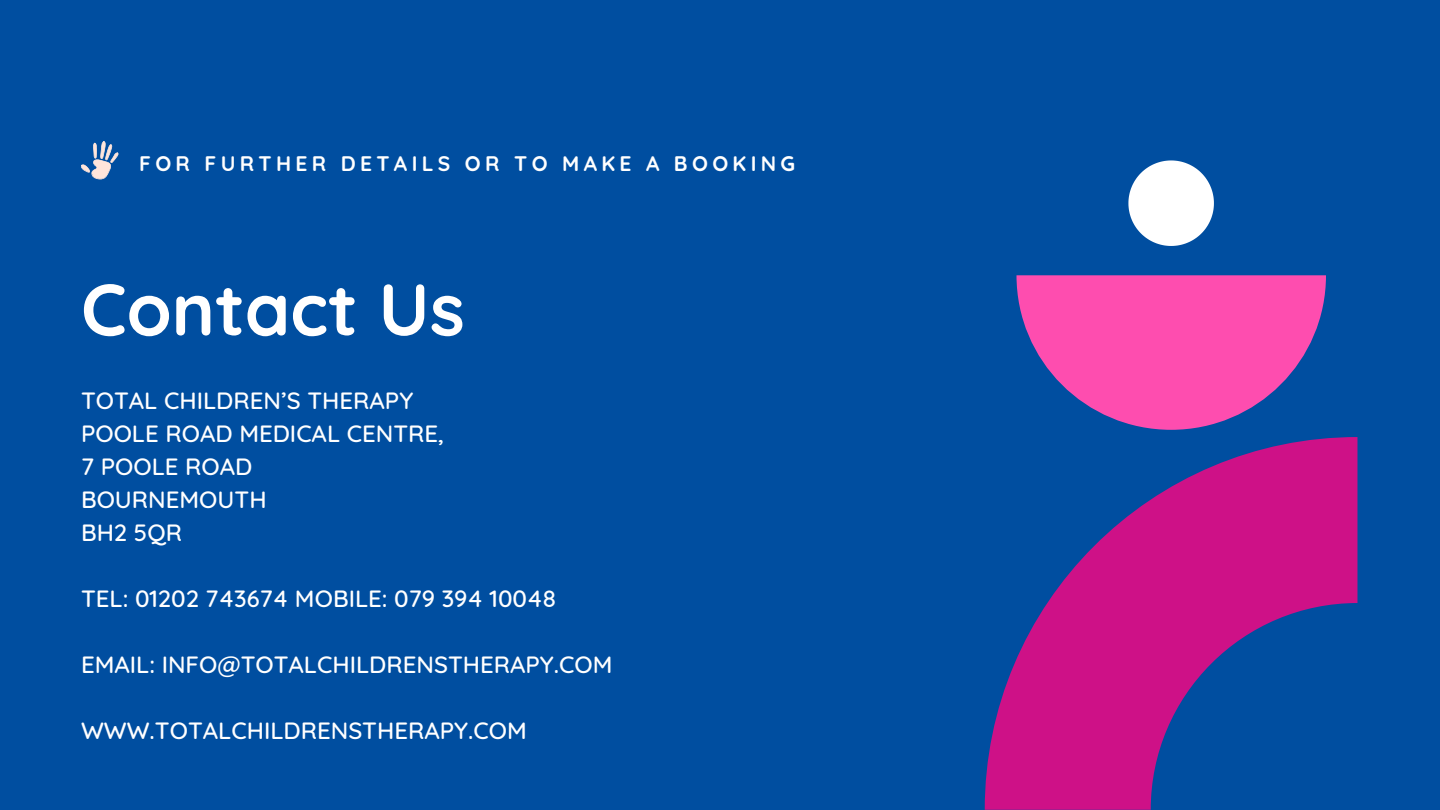
<style>
.page{position:relative;width:1440px;height:810px;background:#004ea0}
.page>*{position:absolute;margin:0;border:0;box-sizing:border-box;transform-origin:0 0}
.t1{font:700 73px "Quicksand";color:#fff}
.t2{font:500 24px/33px "Quicksand";color:#fff}
.t3{font:700 21px "Quicksand";letter-spacing:.205em;color:#fff}
</style>
<div class="page">
<svg style="left:1017px;top:275px;width:309px;height:155px;fill:#fe4daf"></svg>
<svg style="left:1128px;top:160px;width:86px;height:86px"></svg>
<svg style="left:985px;top:437px;width:372px;height:373px;fill:#ce1187"></svg>
<svg style="left:81px;top:141px;width:37px;height:38px"></svg>
<p class="t3" style="left:139px;top:150px;width:657px">FOR FURTHER DETAILS OR TO MAKE A BOOKING</p>
<h1 class="t1" style="left:81px;top:263px;width:385px">Contact Us</h1>
<p class="t2" style="left:81px;top:384px;width:365px">TOTAL CHILDREN’S THERAPY<br>POOLE ROAD MEDICAL CENTRE,<br>7 POOLE ROAD<br>BOURNEMOUTH<br>BH2 5QR</p>
<p class="t2" style="left:81px;top:582px;width:477px">TEL: 01202 743674 MOBILE: 079 394 10048</p>
<p class="t2" style="left:81px;top:648px;width:533px">EMAIL: INFO@TOTALCHILDRENSTHERAPY.COM</p>
<p class="t2" style="left:81px;top:714px;width:447px">WWW.TOTALCHILDRENSTHERAPY.COM</p>
</div>
